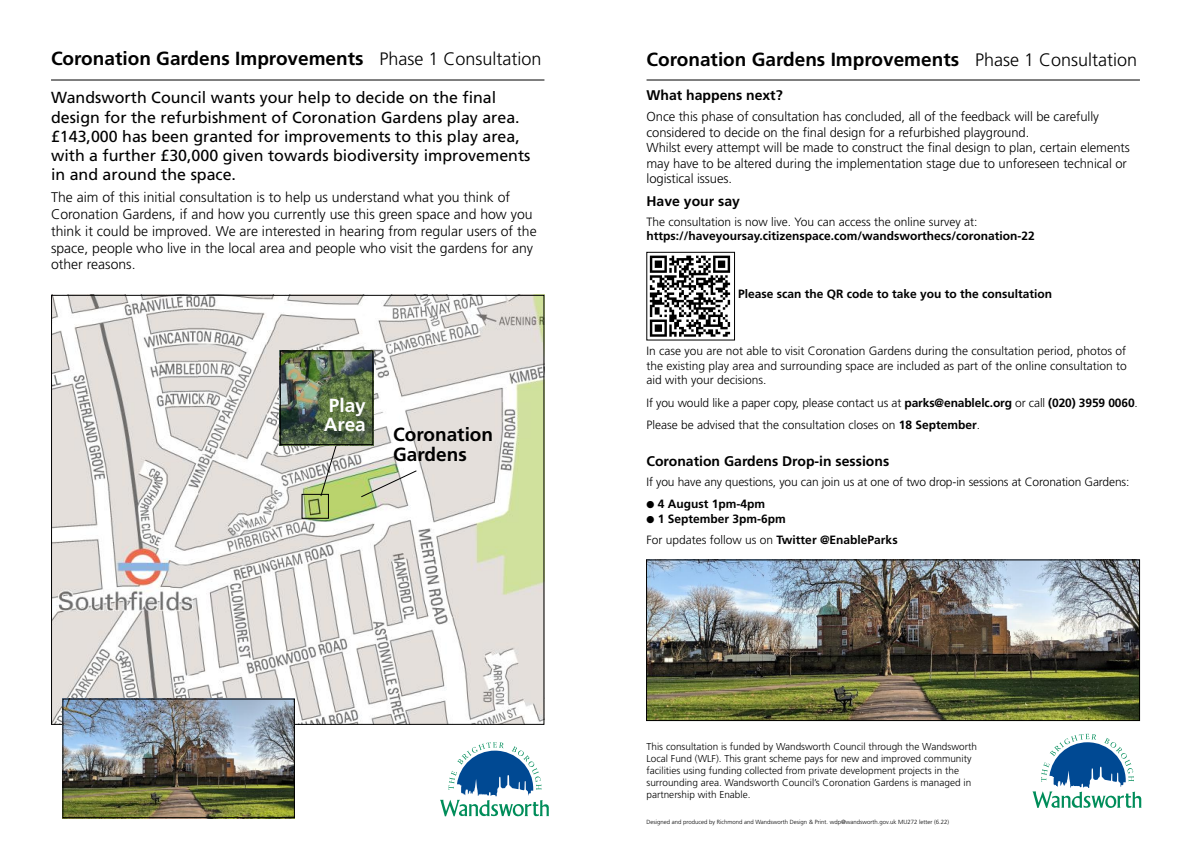
<style>
.page{position:relative;width:1191px;height:842px;background:#fff}
.page>*{position:absolute;margin:0;border:0;box-sizing:border-box;transform-origin:0 0}
.t1{font:700 19px/20px "Frutiger LT";color:#000}
.t2{font:700 19px/19px "Frutiger LT";color:#fff}
.t3{font:16px/19.2px "Frutiger LT";color:#000}
.t4{font:300 14px/16.8px "Frutiger LT";color:#000}
.t5{font:700 14px "Frutiger LT";color:#000}
.t6{font:300 13px/15.6px "Frutiger LT";letter-spacing:-.005em;color:#000}
.t7{font:300 12px/14.4px "Frutiger LT";color:#000;text-align:justify}
.t8{font:700 12px/21px "Frutiger LT";color:#000}
.t9{font:300 10px/12px "Frutiger LT";color:#000}
.t10{font:300 6px "Frutiger LT";color:#000}
.s1{font-weight:300;font-size:18px}
.s2{font-weight:700}
.s3{font-weight:300}
</style>
<div class="page">
<img style="left:53px;top:297px;width:489px;height:426px">
<svg style="left:440px;top:742px;width:109px;height:75px"></svg>
<hr style="left:51px;top:80px;width:493px;height:1px;background:#000">
<svg style="left:1032px;top:733px;width:110px;height:75px"></svg>
<hr style="left:646px;top:80px;width:494px;height:1px;background:#000">
<img style="left:649px;top:255px;width:82px;height:82px">
<div style="left:646px;top:252px;width:89px;height:88px;border:1px solid #000"></div>
<img style="left:64px;top:700px;width:229px;height:116px">
<div style="left:62px;top:698px;width:233px;height:120px;border:1px solid #000"></div>
<img style="left:648px;top:561px;width:490px;height:158px">
<div style="left:646px;top:559px;width:494px;height:162px;border:1px solid #000"></div>
<div style="left:301px;top:494px;width:28px;height:25px;border:1px solid #000"></div>
<svg style="left:360px;top:469px;width:58px;height:29px"></svg>
<svg style="left:320px;top:445px;width:20px;height:52px"></svg>
<img style="left:282px;top:352px;width:89px;height:91px">
<div style="left:280px;top:350px;width:93px;height:95px;border:1px solid #000"></div>
<h1 class="t1" style="left:51px;top:49px;width:492px">Coronation Gardens Improvements <span class="s1">Phase 1 Consultation</span></h1>
<p class="t3" style="left:51px;top:88px;width:481px">Wandsworth Council wants your help to decide on the final design for the refurbishment of Coronation Gardens play area. £143,000 has been granted for improvements to this play area, with a further £30,000 given towards biodiversity improvements in and around the space.</p>
<p class="t4" style="left:51px;top:189px;width:487px">The aim of this initial consultation is to help us understand what you think of Coronation Gardens, if and how you currently use this green space and how you think it could be improved. We are interested in hearing from regular users of the space, people who live in the local area and people who visit the gardens for any other reasons.</p>
<h1 class="t2" style="left:324px;top:396px;width:43px">Play<br>Area</h1>
<h1 class="t1" style="left:393px;top:424px;width:101px">Coronation<br>Gardens</h1>
<h1 class="t1" style="left:646px;top:50px;width:492px">Coronation Gardens Improvements <span class="s1">Phase 1 Consultation</span></h1>
<p class="t5" style="left:646px;top:87px;width:138px">What happens next?</p>
<p class="t6" style="left:646px;top:109px;width:485px">Once this phase of consultation has concluded, all of the feedback will be carefully considered to decide on the final design for a refurbished playground.<br>Whilst every attempt will be made to construct the final design to plan, certain elements may have to be altered during the implementation stage due to unforeseen technical or logistical issues.</p>
<p class="t5" style="left:646px;top:193px;width:95px">Have your say</p>
<p class="t7" style="left:646px;top:215px;width:332px">The consultation is now live. You can access the online survey at:</p>
<p class="t8" style="left:646px;top:226px;width:390px">https://haveyoursay.citizenspace.com/wandsworthecs/coronation-22</p>
<p class="t8" style="left:738px;top:283px;width:316px">Please scan the QR code to take you to the consultation</p>
<p class="t7" style="left:646px;top:344px;width:482px">In case you are not able to visit Coronation Gardens during the consultation period, photos of the existing play area and surrounding space are included as part of the online consultation to aid with your decisions.</p>
<p class="t7" style="left:646px;top:391px;width:493px;line-height:22.4px">If you would like a paper copy, please contact us at <span class="s2">parks@enablelc.org</span> or call <span class="s2">(020) 3959 0060</span>.<br>Please be advised that the consultation closes on <span class="s2">18 September</span>.</p>
<p class="t5" style="left:646px;top:453px;width:244px">Coronation Gardens Drop-in sessions</p>
<p class="t7" style="left:646px;top:475px;width:484px">If you have any questions, you can join us at one of two drop-in sessions at Coronation Gardens:</p>
<p class="t8" style="left:646px;top:494px;width:120px">● 4 August 1pm-4pm</p>
<p class="t8" style="left:646px;top:508px;width:253px">● 1 September 3pm-6pm<br><span class="s3">For updates follow us on</span> Twitter @EnableParks</p>
<p class="t9" style="left:646px;top:740px;width:332px">This consultation is funded by Wandsworth Council through the Wandsworth Local Fund (WLF). This grant scheme pays for new and improved community facilities using funding collected from private development projects in the surrounding area. Wandsworth Council’s Coronation Gardens is managed in partnership with Enable.</p>
<p class="t10" style="left:646px;top:818px;width:304px">Designed and produced by Richmond and Wandsworth Design &amp; Print. wdp@wandsworth.gov.uk MU272 letter (6.22)</p>
</div>
